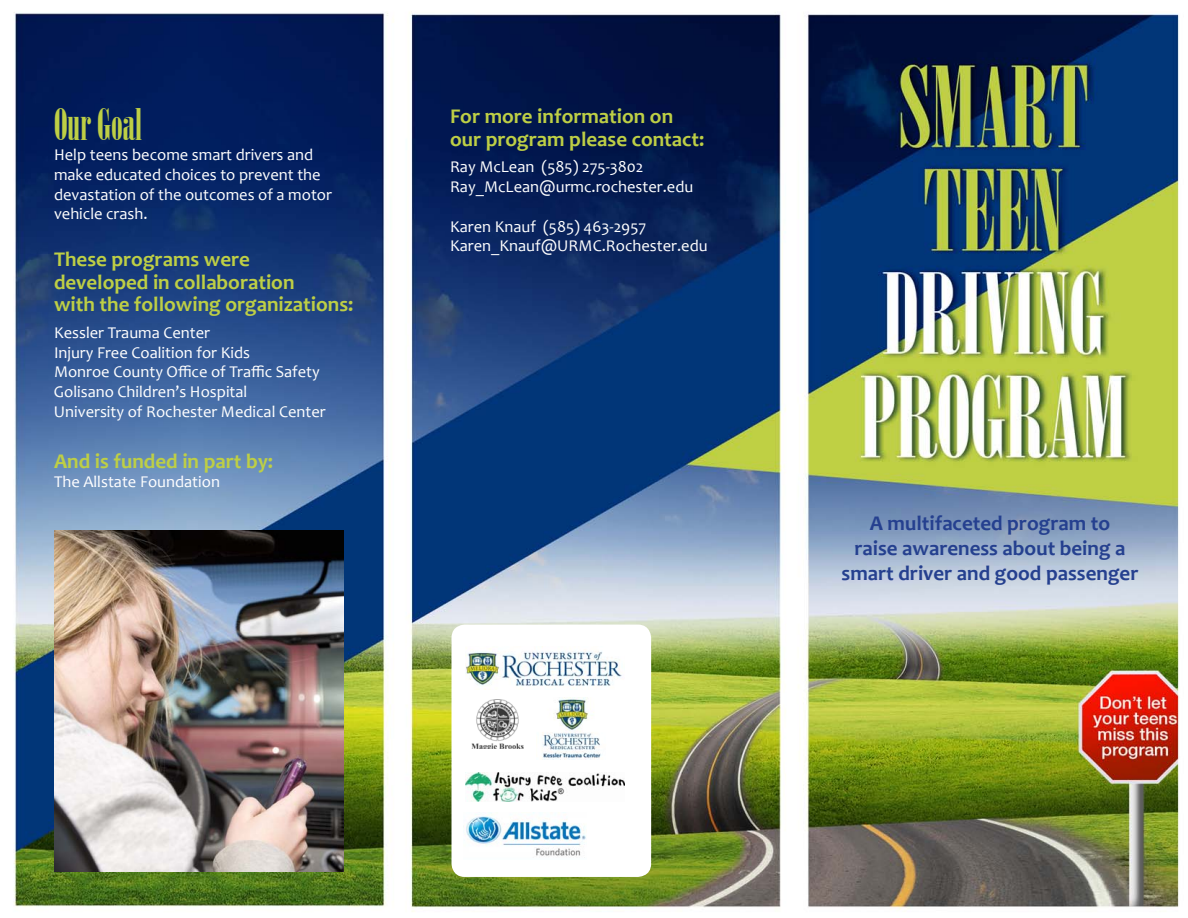
<style>
.page{position:relative;width:1188px;height:918px;background:#fff}
.page>*{position:absolute;margin:0;border:0;box-sizing:border-box;transform-origin:0 0}
.t1{font:43.5px "Onyx";color:#becf45}
.t2{font:700 21px/22.5px "Candara";color:#becf45}
.t3{font:700 21px/25.2px "Candara";color:#25408f;text-align:center}
.t4{font:16.5px/19.8px "Candara";color:#fff}
</style>
<div class="page">
<img style="left:13px;top:12px;width:1166px;height:900px">
<div style="left:451px;top:625px;width:200px;height:252px;background:#fff;border-radius:13px"></div>
<img style="left:466px;top:812px;width:120px;height:44px">
<img style="left:466px;top:772px;width:159px;height:29px">
<img style="left:471px;top:699px;width:53px;height:49px">
<img style="left:465px;top:650px;width:157px;height:40px">
<img style="left:54px;top:530px;width:290px;height:342px">
<img style="left:542px;top:698px;width:59px;height:61px">
<h1 class="t1" style="left:54px;top:102px;width:90px">Our Goal</h1>
<p class="t4" style="left:54px;top:144px;width:280px">Help teens become smart drivers and make educated choices to prevent the devastation of the outcomes of a motor vehicle crash.</p>
<p class="t2" style="left:54px;top:248px;width:301px">These programs were<br>developed in collaboration<br>with the following organizations:</p>
<p class="t4" style="left:54px;top:322px;width:273px">Kessler Trauma Center<br>Injury Free Coalition for Kids<br>Monroe County Office of Traffic Safety<br>Golisano Children’s Hospital<br>University of Rochester Medical Center</p>
<p class="t2" style="left:54px;top:449px;width:221px">And is funded in part by:</p>
<p class="t4" style="left:54px;top:472px;width:167px">The Allstate Foundation</p>
<p class="t2" style="left:450px;top:105px;width:256px">For more information on our program please contact:</p>
<p class="t4" style="left:450px;top:157px;width:245px">Ray McLean (585) 275-3802<br>Ray_McLean@urmc.rochester.edu</p>
<p class="t4" style="left:450px;top:216px;width:259px">Karen Knauf (585) 463-2957<br>Karen_Knauf@URMC.Rochester.edu</p>
<p class="t3" style="left:842px;top:510px;width:298px">A multifaceted program to<br>raise awareness about being a smart driver and good passenger</p>
</div>
